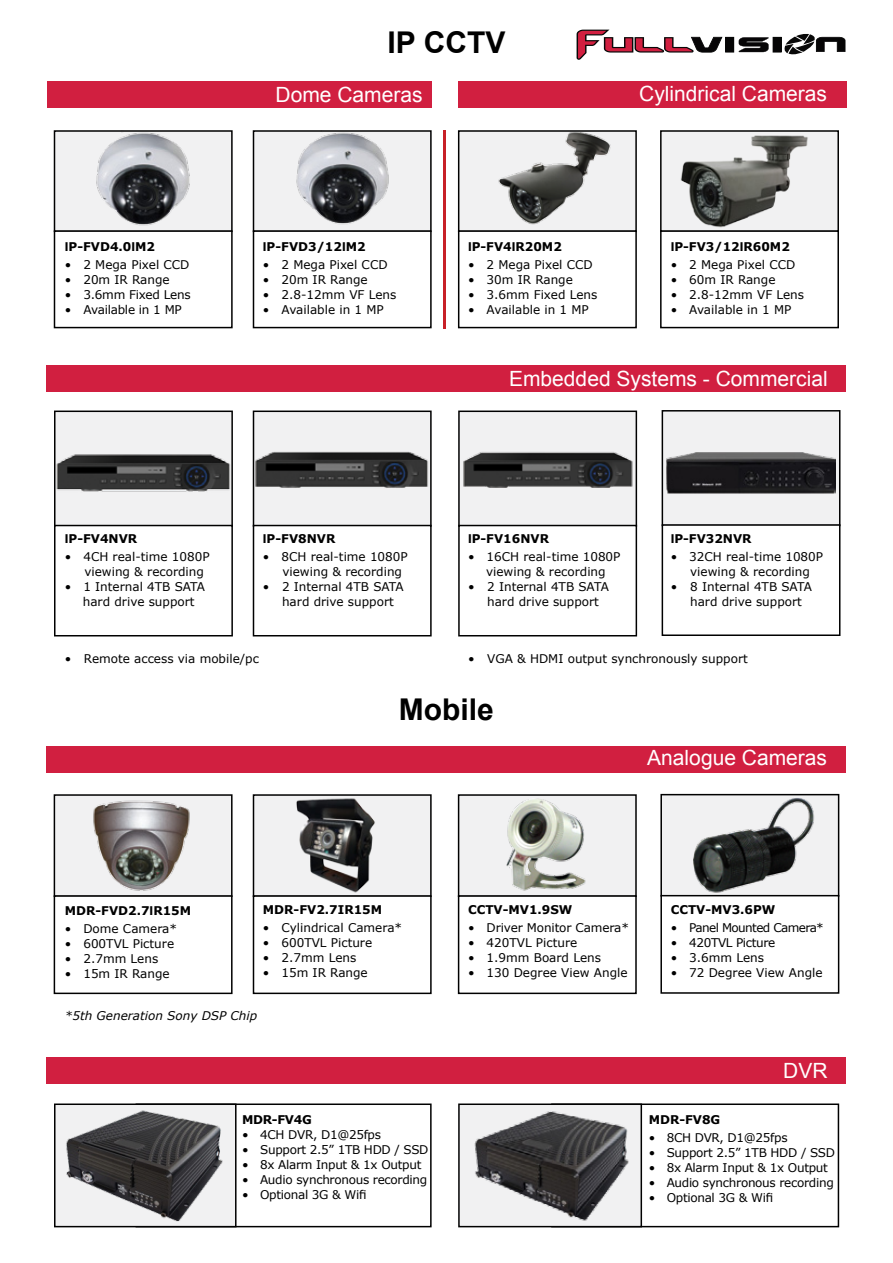
<style>
.page{position:relative;width:893px;height:1263px;background:#fff}
.page>*{position:absolute;margin:0;border:0;box-sizing:border-box;transform-origin:0 0}
.t1{font:700 30px "Arial";color:#000}
.t2{font:21px "Arial";color:#fff}
.t3{font:12px/15px "Verdana";color:#000}
.t4{font:12px "Verdana";letter-spacing:-.025em;color:#000}
.t5{font:700 12px "Verdana";color:#000}
.t6{font:12px "Verdana";letter-spacing:-.02em;color:#000}
.t7{font:italic 12px "Verdana";color:#000}
.t8{font:12px "Verdana";letter-spacing:-.05em;color:#000}
.t9{font:12px "Verdana";letter-spacing:-.03em;color:#000}
.s1{font-family:"Myriad Pro";font-size:13.05px}
</style>
<div class="page">
<img style="left:57px;top:133px;width:173px;height:96px">
<div style="left:54px;top:130px;width:179px;height:102px;border:2px solid #000"></div>
<div style="left:47px;top:81px;width:385px;height:27px;background:#d11f40"></div>
<div style="left:458px;top:81px;width:388px;height:27px;background:#d11f40"></div>
<div style="left:54px;top:230px;width:179px;height:98px;border:2px solid #000"></div>
<img style="left:256px;top:133px;width:173px;height:96px">
<div style="left:253px;top:130px;width:179px;height:102px;border:2px solid #000"></div>
<div style="left:253px;top:230px;width:179px;height:98px;border:2px solid #000"></div>
<img style="left:461px;top:133px;width:173px;height:96px">
<div style="left:458px;top:130px;width:179px;height:102px;border:2px solid #000"></div>
<img style="left:663px;top:133px;width:173px;height:96px">
<div style="left:660px;top:130px;width:179px;height:102px;border:2px solid #000"></div>
<div style="left:458px;top:230px;width:179px;height:98px;border:2px solid #000"></div>
<div style="left:660px;top:230px;width:179px;height:98px;border:2px solid #000"></div>
<div style="left:54px;top:795px;width:178px;height:101px;background:#f1f1f2"></div>
<img style="left:93px;top:800px;width:97px;height:91px">
<div style="left:54px;top:794px;width:179px;height:103px;border:2px solid #000"></div>
<div style="left:54px;top:895px;width:179px;height:99px;border:2px solid #000"></div>
<div style="left:253px;top:795px;width:178px;height:101px;background:#f1f1f2"></div>
<img style="left:296px;top:798px;width:79px;height:95px">
<div style="left:253px;top:794px;width:179px;height:103px;border:2px solid #000"></div>
<div style="left:253px;top:895px;width:179px;height:99px;border:2px solid #000"></div>
<div style="left:459px;top:795px;width:177px;height:101px;background:#f1f1f2"></div>
<img style="left:507px;top:798px;width:79px;height:93px">
<div style="left:458px;top:794px;width:179px;height:103px;border:2px solid #000"></div>
<div style="left:458px;top:895px;width:179px;height:99px;border:2px solid #000"></div>
<div style="left:661px;top:795px;width:178px;height:101px;background:#f1f1f2"></div>
<img style="left:693px;top:798px;width:121px;height:95px">
<div style="left:660px;top:794px;width:179px;height:103px;border:2px solid #000"></div>
<div style="left:660px;top:895px;width:179px;height:99px;border:2px solid #000"></div>
<div style="left:47px;top:1057px;width:799px;height:27px;background:#d11f40"></div>
<div style="left:47px;top:746px;width:799px;height:26px;background:#d11f40"></div>
<div style="left:47px;top:366px;width:799px;height:26px;background:#d11f40"></div>
<div style="left:551px;top:1103px;width:288px;height:124px;border:2px solid #000"></div>
<img style="left:461px;top:1106px;width:178px;height:118px">
<div style="left:458px;top:1103px;width:184px;height:124px;border:2px solid #000"></div>
<div style="left:136px;top:1103px;width:296px;height:124px;border:2px solid #000"></div>
<img style="left:57px;top:1106px;width:177px;height:118px">
<div style="left:54px;top:1103px;width:183px;height:124px;border:2px solid #000"></div>
<img style="left:57px;top:413px;width:173px;height:111px">
<div style="left:54px;top:410px;width:179px;height:117px;border:2px solid #000"></div>
<div style="left:54px;top:525px;width:179px;height:111px;border:2px solid #000"></div>
<img style="left:256px;top:413px;width:173px;height:111px">
<div style="left:253px;top:410px;width:179px;height:117px;border:2px solid #000"></div>
<div style="left:253px;top:525px;width:179px;height:111px;border:2px solid #000"></div>
<div style="left:459px;top:411px;width:177px;height:115px;background:#f1f1f2"></div>
<img style="left:463px;top:452px;width:170px;height:36px">
<div style="left:458px;top:410px;width:179px;height:117px;border:2px solid #000"></div>
<div style="left:458px;top:525px;width:179px;height:111px;border:2px solid #000"></div>
<div style="left:662px;top:411px;width:178px;height:114px;background:#f1f1f2"></div>
<img style="left:666px;top:453px;width:169px;height:41px">
<div style="left:662px;top:410px;width:178px;height:116px;border:2px solid #000"></div>
<div style="left:662px;top:524px;width:178px;height:112px;border:2px solid #000"></div>
<svg style="left:577px;top:30px;width:268px;height:30px"></svg>
<hr style="left:444px;top:130px;width:2px;height:199px;background:#c82027">
<h1 class="t1" style="left:388px;top:23px;width:119px">IP CCTV</h1>
<p class="t5" style="left:65px;top:238px;width:92px"><span class="s1">I</span>P-FVD4.0<span class="s1">I</span>M2</p>
<p class="t3" style="left:65px;top:257px;width:126px">• 2 Mega Pixel CCD</p>
<p class="t3" style="left:65px;top:272px;width:106px">• 20m IR Range</p>
<p class="t6" style="left:65px;top:286px;width:127px">• 3.6mm Fixed Lens</p>
<p class="t6" style="left:65px;top:301px;width:118px">• Available in 1 MP</p>
<h2 class="t2" style="left:276px;top:80px;width:149px">Dome Cameras</h2>
<h2 class="t2" style="left:639px;top:80px;width:189px">Cylindrical Cameras</h2>
<p class="t5" style="left:263px;top:238px;width:104px"><span class="s1">I</span>P-FVD3/12<span class="s1">I</span>M2</p>
<p class="t3" style="left:263px;top:257px;width:126px">• 2 Mega Pixel CCD</p>
<p class="t3" style="left:263px;top:272px;width:106px">• 20m IR Range</p>
<p class="t3" style="left:263px;top:287px;width:135px">• 2.8-12mm VF Lens</p>
<p class="t3" style="left:263px;top:302px;width:122px">• Available in 1 MP</p>
<p class="t5" style="left:468px;top:238px;width:95px"><span class="s1">I</span>P-FV4<span class="s1">I</span>R20M2</p>
<p class="t3" style="left:468px;top:257px;width:126px">• 2 Mega Pixel CCD</p>
<p class="t3" style="left:468px;top:272px;width:106px">• 30m IR Range</p>
<p class="t3" style="left:468px;top:287px;width:131px">• 3.6mm Fixed Lens</p>
<p class="t3" style="left:468px;top:302px;width:122px">• Available in 1 MP</p>
<p class="t5" style="left:671px;top:238px;width:121px"><span class="s1">I</span>P-FV3/12<span class="s1">I</span>R60M2</p>
<p class="t3" style="left:671px;top:257px;width:126px">• 2 Mega Pixel CCD</p>
<p class="t3" style="left:671px;top:272px;width:106px">• 60m IR Range</p>
<p class="t3" style="left:671px;top:287px;width:135px">• 2.8-12mm VF Lens</p>
<p class="t3" style="left:671px;top:302px;width:122px">• Available in 1 MP</p>
<h2 class="t2" style="left:509px;top:364px;width:320px">Embedded Systems - Commercial</h2>
<p class="t5" style="left:65px;top:530px;width:74px"><span class="s1">I</span>P-FV4NVR</p>
<p class="t3" style="left:84px;top:548px;width:127px;text-indent:-19px">• 4CH real-time 1080P viewing &amp; recording</p>
<p class="t3" style="left:83px;top:578px;width:124px;text-indent:-18px">• 1 Internal 4TB SATA hard drive support</p>
<p class="t5" style="left:263px;top:530px;width:74px"><span class="s1">I</span>P-FV8NVR</p>
<p class="t3" style="left:282px;top:548px;width:127px;text-indent:-19px">• 8CH real-time 1080P viewing &amp; recording</p>
<p class="t3" style="left:282px;top:578px;width:123px;text-indent:-19px">• 2 Internal 4TB SATA hard drive support</p>
<p class="t5" style="left:468px;top:530px;width:83px"><span class="s1">I</span>P-FV16NVR</p>
<p class="t3" style="left:468px;top:548px;width:154px;text-align:center">• 16CH real-time 1080P viewing &amp; recording</p>
<p class="t3" style="left:487px;top:578px;width:123px;text-indent:-19px">• 2 Internal 4TB SATA hard drive support</p>
<p class="t5" style="left:671px;top:530px;width:83px"><span class="s1">I</span>P-FV32NVR</p>
<p class="t3" style="left:671px;top:548px;width:154px;text-align:center">• 32CH real-time 1080P viewing &amp; recording</p>
<p class="t3" style="left:690px;top:578px;width:123px;text-indent:-20px">• 8 Internal 4TB SATA hard drive support</p>
<p class="t3" style="left:65px;top:651px;width:196px">• Remote access via mobile/pc</p>
<p class="t3" style="left:468px;top:651px;width:281px">• VGA &amp; HDMI output synchronously support</p>
<h1 class="t1" style="left:399px;top:690px;width:97px">Mobile</h1>
<h2 class="t2" style="left:647px;top:744px;width:181px">Analogue Cameras</h2>
<p class="t5" style="left:65px;top:902px;width:128px">MDR-FVD2.7<span class="s1">I</span>R15M</p>
<p class="t3" style="left:65px;top:920px;width:114px">• Dome Camera*</p>
<p class="t3" style="left:65px;top:935px;width:111px">• 600TVL Picture</p>
<p class="t3" style="left:65px;top:950px;width:95px">• 2.7mm Lens</p>
<p class="t3" style="left:65px;top:965px;width:106px">• 15m IR Range</p>
<p class="t5" style="left:263px;top:901px;width:121px">MDR-FV2.7IR15M</p>
<p class="t3" style="left:263px;top:920px;width:141px">• Cylindrical Camera*</p>
<p class="t3" style="left:263px;top:935px;width:111px">• 600TVL Picture</p>
<p class="t3" style="left:263px;top:950px;width:95px">• 2.7mm Lens</p>
<p class="t3" style="left:263px;top:965px;width:106px">• 15m IR Range</p>
<p class="t7" style="left:65px;top:1007px;width:194px">*5th Generation Sony DSP Chip</p>
<p class="t5" style="left:242px;top:1111px;width:71px">MDR-FV4G</p>
<p class="t4" style="left:242px;top:1126px;width:140px">• 4CH DVR, D1@25fps</p>
<p class="t4" style="left:242px;top:1141px;width:188px">• Support 2.5” 1TB HDD / SSD</p>
<p class="t4" style="left:242px;top:1156px;width:181px">• 8x Alarm Input &amp; 1x Output</p>
<p class="t4" style="left:242px;top:1171px;width:187px">• Audio synchronous recording</p>
<p class="t4" style="left:242px;top:1186px;width:126px">• Optional 3G &amp; Wifi</p>
<p class="t5" style="left:468px;top:901px;width:106px">CCTV-MV1.9SW</p>
<p class="t3" style="left:468px;top:920px;width:162px">• Driver Monitor Camera*</p>
<p class="t3" style="left:468px;top:935px;width:111px">• 420TVL Picture</p>
<p class="t3" style="left:468px;top:950px;width:134px">• 1.9mm Board Lens</p>
<p class="t3" style="left:468px;top:965px;width:161px">• 130 Degree View Angle</p>
<p class="t5" style="left:671px;top:901px;width:106px">CCTV-MV3.6PW</p>
<p class="t8" style="left:671px;top:919px;width:155px">• Panel Mounted Camera*</p>
<p class="t9" style="left:671px;top:934px;width:106px">• 420TVL Picture</p>
<p class="t3" style="left:671px;top:950px;width:95px">• 3.6mm Lens</p>
<p class="t3" style="left:671px;top:965px;width:153px">• 72 Degree View Angle</p>
<h2 class="t2" style="left:783px;top:1057px;width:46px">DVR</h2>
<p class="t5" style="left:649px;top:1111px;width:73px">MDR-FV8G</p>
<p class="t4" style="left:649px;top:1129px;width:140px">• 8CH DVR, D1@25fps</p>
<p class="t4" style="left:649px;top:1144px;width:188px">• Support 2.5” 1TB HDD / SSD</p>
<p class="t4" style="left:649px;top:1159px;width:181px">• 8x Alarm Input &amp; 1x Output</p>
<p class="t4" style="left:649px;top:1174px;width:187px">• Audio synchronous recording</p>
<p class="t4" style="left:649px;top:1189px;width:126px">• Optional 3G &amp; Wifi</p>
</div>
